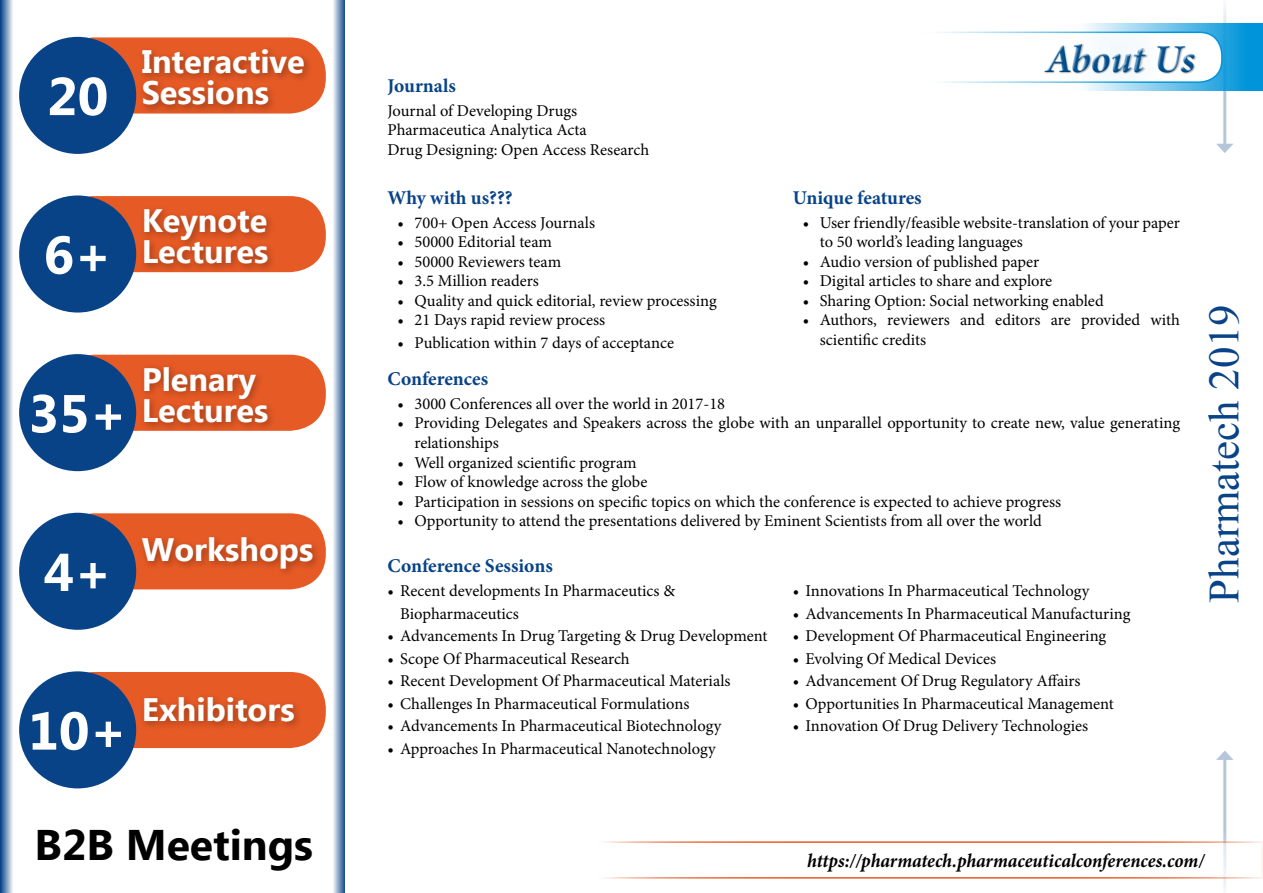
<style>
.page{position:relative;width:1263px;height:893px;background:#fff}
.page>*{position:absolute;margin:0;border:0;box-sizing:border-box;transform-origin:0 0}
.t1{font:700 53.25px "Ebrima";color:#fff}
.t2{font:42.75px "Times New Roman";color:#084388}
.t3{font:700 42.75px "Ebrima";color:#000}
.t4{font:italic 700 40.05px "Minion Pro";letter-spacing:-.01em;color:#00508f}
.t5{font:700 32.4px/30.9px "Ebrima";color:#fff}
.t6{font:700 19.5px "Minion Pro";color:#084388}
.t7{font:italic 700 19.5px "Minion Pro";letter-spacing:-.005em;color:#000;scale:.95 1}
.t8{font:16.5px/19.5px "Minion Pro";color:#000}
</style>
<div class="page">
<svg style="left:0;top:0;width:13px;height:893px;background:#7a99be"></svg>
<svg style="left:333px;top:0;width:12px;height:893px;background:#8da8c8"></svg>
<hr style="left:1223px;top:757px;width:3px;height:136px;background:#084388">
<svg style="left:1216px;top:750px;width:17px;height:10px"></svg>
<hr style="left:1223px;top:0;width:3px;height:146px;background:#084388">
<svg style="left:1216px;top:144px;width:17px;height:9px"></svg>
<div style="left:58px;top:37px;width:268px;height:77px;background:#e65a25;border-radius:36px"></div>
<div style="left:19px;top:37px;width:117px;height:117px;background:#084388;border-radius:50%"></div>
<div style="left:138px;top:45px;width:176px;height:70px;background:#000;opacity:.3"></div>
<div style="left:58px;top:196px;width:268px;height:76px;background:#e65a25;border-radius:36px"></div>
<div style="left:19px;top:195px;width:117px;height:118px;background:#084388;border-radius:50%"></div>
<div style="left:140px;top:205px;width:137px;height:68px;background:#000;opacity:.3"></div>
<div style="left:58px;top:355px;width:268px;height:76px;background:#e65a25;border-radius:36px"></div>
<div style="left:19px;top:354px;width:117px;height:117px;background:#084388;border-radius:50%"></div>
<div style="left:140px;top:362px;width:137px;height:70px;background:#000;opacity:.3"></div>
<div style="left:58px;top:513px;width:268px;height:76px;background:#e65a25;border-radius:36px"></div>
<div style="left:19px;top:513px;width:117px;height:117px;background:#084388;border-radius:50%"></div>
<div style="left:138px;top:533px;width:184px;height:45px;background:#000;opacity:.3"></div>
<div style="left:58px;top:672px;width:268px;height:76px;background:#e65a25;border-radius:36px"></div>
<div style="left:19px;top:671px;width:117px;height:117px;background:#084388;border-radius:50%"></div>
<div style="left:140px;top:693px;width:164px;height:38px;background:#000;opacity:.3"></div>
<svg style="left:1057px;top:23px;width:206px;height:68px;background:#52b6e5"></svg>
<div style="left:894px;top:32px;width:328px;height:50px;background:#fff;border-radius:22px"></div>
<div style="left:893px;top:32px;width:329px;height:51px;border:2px solid #0095da;border-radius:22px"></div>
<div style="left:1043px;top:43px;width:153px;height:31px;background:#000;opacity:.35"></div>
<div style="left:597px;top:841px;width:666px;height:38px;background:#fff;border:2px solid #e65a25"></div>
<h1 class="t1" style="left:47px;top:57px;width:63px">20</h1>
<h3 class="t5" style="left:142px;top:48px;width:165px">Interactive<br>Sessions</h3>
<h1 class="t1" style="left:44px;top:215px;width:70px">6+</h1>
<h3 class="t5" style="left:142px;top:207px;width:128px">Keynote<br>Lectures</h3>
<h1 class="t1" style="left:28px;top:374px;width:100px">35+</h1>
<h3 class="t5" style="left:142px;top:365px;width:128px">Plenary<br>Lectures</h3>
<h1 class="t1" style="left:44px;top:532px;width:70px">4+</h1>
<h3 class="t5" style="left:142px;top:536px;width:173px">Workshops</h3>
<h1 class="t1" style="left:28px;top:691px;width:100px">10+</h1>
<h3 class="t5" style="left:142px;top:696px;width:154px">Exhibitors</h3>
<h2 class="t3" style="left:35px;top:813px;width:280px">B2B Meetings</h2>
<p class="t6" style="left:387px;top:72px;width:70px">Journals</p>
<p class="t8" style="left:387px;top:101px;width:263px">Journal of Developing Drugs<br>Pharmaceutica Analytica Acta<br>Drug Designing: Open Access Research</p>
<p class="t6" style="left:387px;top:184px;width:127px">Why with us???</p>
<p class="t8" style="left:397px;top:213px;width:199px">• 700+ Open Access Journals</p>
<p class="t8" style="left:397px;top:232px;width:156px">• 50000 Editorial team</p>
<p class="t8" style="left:397px;top:252px;width:165px">• 50000 Reviewers team</p>
<p class="t8" style="left:397px;top:271px;width:143px">• 3.5 Million readers</p>
<p class="t8" style="left:397px;top:291px;width:321px">• Quality and quick editorial, review processing</p>
<p class="t8" style="left:397px;top:310px;width:209px">• 21 Days rapid review process</p>
<p class="t8" style="left:397px;top:333px;width:278px">• Publication within 7 days of acceptance</p>
<h3 class="t4" style="left:1045px;top:30px;width:151px">About Us</h3>
<p class="t6" style="left:793px;top:184px;width:130px">Unique features</p>
<p class="t8" style="left:820px;top:213px;width:362px;text-indent:-17px">• User friendly/feasible website-translation of your paper to 50 world’s leading languages</p>
<p class="t8" style="left:803px;top:252px;width:238px">• Audio version of published paper</p>
<p class="t8" style="left:803px;top:271px;width:251px">• Digital articles to share and explore</p>
<p class="t8" style="left:803px;top:291px;width:302px">• Sharing Option: Social networking enabled</p>
<p class="t8" style="left:820px;top:310px;width:362px;text-indent:-17px">• Authors, reviewers and editors are provided with scientific credits</p>
<p class="t6" style="left:387px;top:365px;width:102px">Conferences</p>
<p class="t8" style="left:397px;top:394px;width:329px">• 3000 Conferences all over the world in 2017-18</p>
<p class="t8" style="left:414px;top:414px;width:767px;text-indent:-17px">• Providing Delegates and Speakers across the globe with an unparallel opportunity to create new, value generating relationships</p>
<p class="t8" style="left:397px;top:453px;width:241px">• Well organized scientific program</p>
<p class="t8" style="left:397px;top:472px;width:251px">• Flow of knowledge across the globe</p>
<p class="t8" style="left:397px;top:492px;width:665px">• Participation in sessions on specific topics on which the conference is expected to achieve progress</p>
<p class="t8" style="left:397px;top:511px;width:646px">• Opportunity to attend the presentations delivered by Eminent Scientists from all over the world</p>
<p class="t6" style="left:387px;top:552px;width:167px">Conference Sessions</p>
<p class="t8" style="left:400px;top:580px;width:276px;line-height:22.5px;text-indent:-13px">• Recent developments In Pharmaceutics &amp;<br>Biopharmaceutics</p>
<p class="t8" style="left:387px;top:626px;width:382px">• Advancements In Drug Targeting &amp; Drug Development</p>
<p class="t8" style="left:387px;top:649px;width:244px">• Scope Of Pharmaceutical Research</p>
<p class="t8" style="left:387px;top:671px;width:345px">• Recent Development Of Pharmaceutical Materials</p>
<p class="t8" style="left:387px;top:694px;width:303px">• Challenges In Pharmaceutical Formulations</p>
<p class="t8" style="left:387px;top:716px;width:335px">• Advancements In Pharmaceutical Biotechnology</p>
<p class="t8" style="left:387px;top:739px;width:330px">• Approaches In Pharmaceutical Nanotechnology</p>
<p class="t8" style="left:793px;top:581px;width:298px">• Innovations In Pharmaceutical Technology</p>
<p class="t8" style="left:793px;top:604px;width:339px">• Advancements In Pharmaceutical Manufacturing</p>
<p class="t8" style="left:793px;top:626px;width:315px">• Development Of Pharmaceutical Engineering</p>
<p class="t8" style="left:793px;top:649px;width:205px">• Evolving Of Medical Devices</p>
<p class="t8" style="left:793px;top:671px;width:289px">• Advancement Of Drug Regulatory Affairs</p>
<p class="t8" style="left:793px;top:694px;width:323px">• Opportunities In Pharmaceutical Management</p>
<p class="t8" style="left:793px;top:716px;width:297px">• Innovation Of Drug Delivery Technologies</p>
<h2 class="t2" style="left:1195px;top:602px;width:300px;rotate:-90deg">Pharmatech 2019</h2>
<p class="t7" style="left:807px;top:847px;width:420px">https://pharmatech.pharmaceuticalconferences.com/</p>
</div>
